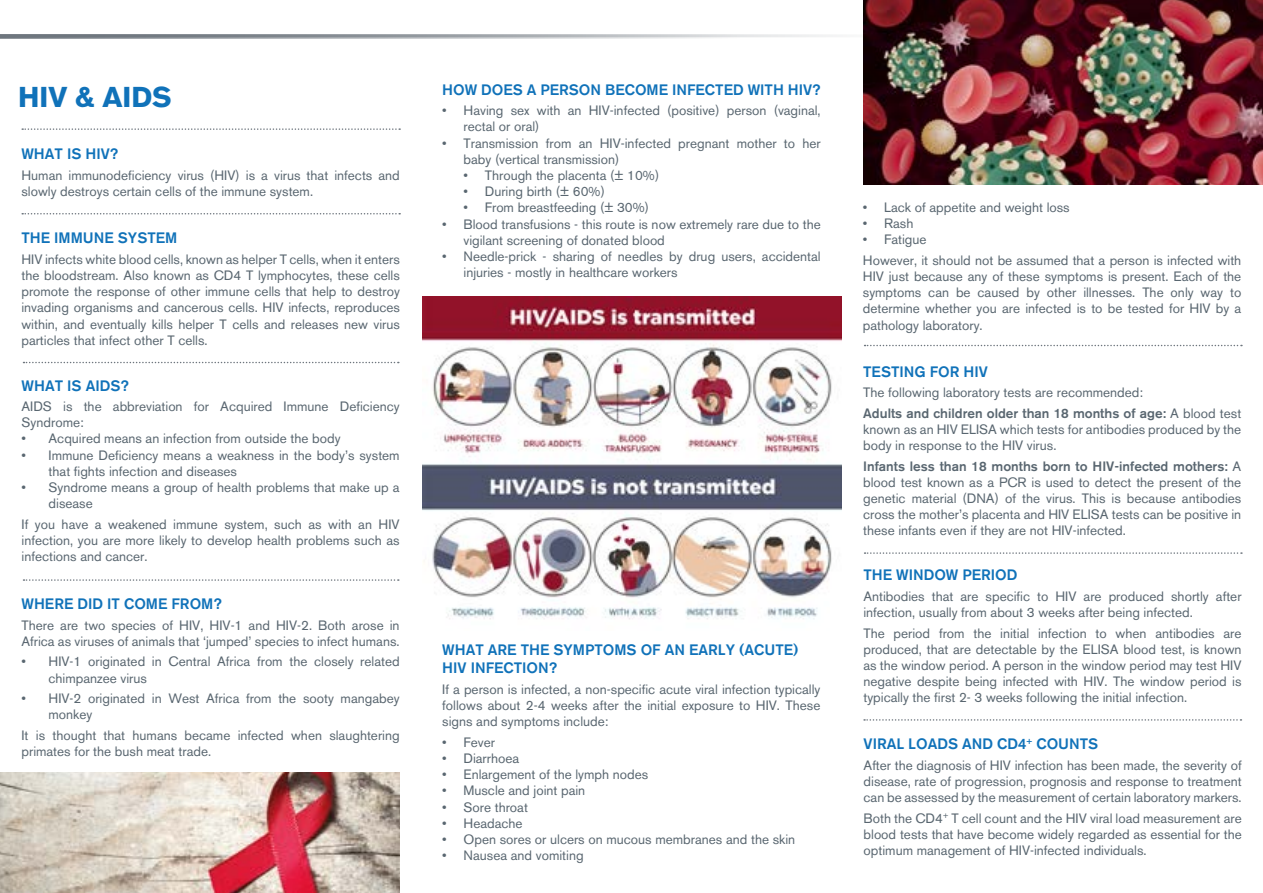
<style>
.page{position:relative;width:1263px;height:893px;background:#fff}
.page>*{position:absolute;margin:0;border:0;box-sizing:border-box;transform-origin:0 0}
.t1{font:700 28.5px "Akzidenz Grotesk BQ";color:#1072b9}
.t2{font:500 15px/18px "Akzidenz Grotesk BQ";color:#1072b9}
.t3{font:13.5px/16.2px "Akzidenz Grotesk BQ";color:#596670}
.s1{font-weight:500}
</style>
<div class="page">
<img style="left:422px;top:297px;width:420px;height:323px">
<svg style="left:22px;top:128px;width:378px;height:2px"></svg>
<svg style="left:22px;top:213px;width:378px;height:1px"></svg>
<svg style="left:864px;top:719px;width:377px;height:2px"></svg>
<svg style="left:864px;top:552px;width:378px;height:2px"></svg>
<svg style="left:0;top:34px;width:840px;height:5px;background:#afb4b8"></svg>
<svg style="left:24px;top:362px;width:375px;height:1px"></svg>
<svg style="left:24px;top:579px;width:375px;height:2px"></svg>
<img style="left:863px;top:0;width:400px;height:184px">
<img style="left:0;top:773px;width:400px;height:120px">
<svg style="left:864px;top:345px;width:378px;height:1px"></svg>
<h1 class="t1" style="left:18px;top:81px;width:155px">HIV &amp; AIDS</h1>
<p class="t2" style="left:21px;top:145px;width:98px">WHAT IS HIV?</p>
<p class="t3" style="left:21px;top:167px;width:380px">Human immunodeficiency virus (HIV) is a virus that infects and slowly destroys certain cells of the immune system.</p>
<p class="t2" style="left:21px;top:229px;width:157px">THE IMMUNE SYSTEM</p>
<p class="t3" style="left:21px;top:251px;width:380px;text-align:justify">HIV infects white blood cells, known as helper T cells, when it enters the bloodstream. Also known as CD4 T lymphocytes, these cells promote the response of other immune cells that help to destroy invading organisms and cancerous cells. HIV infects, reproduces within, and eventually kills helper T cells and releases new virus particles that infect other T cells.</p>
<p class="t2" style="left:22px;top:376px;width:109px">WHAT IS AIDS?</p>
<p class="t3" style="left:22px;top:398px;width:380px">AIDS is the abbreviation for Acquired Immune Deficiency<br>Syndrome:</p>
<p class="t3" style="left:22px;top:431px;width:320px">• Acquired means an infection from outside the body</p>
<p class="t3" style="left:49px;top:447px;width:353px;text-indent:-27px">• Immune Deficiency means a weakness in the body’s system that fights infection and diseases</p>
<p class="t3" style="left:49px;top:479px;width:353px;text-indent:-27px">• Syndrome means a group of health problems that make up a disease</p>
<p class="t3" style="left:22px;top:516px;width:380px;text-align:justify">If you have a weakened immune system, such as with an HIV infection, you are more likely to develop health problems such as infections and cancer.</p>
<p class="t2" style="left:22px;top:595px;width:202px">WHERE DID IT COME FROM?</p>
<p class="t3" style="left:22px;top:617px;width:380px">There are two species of HIV, HIV-1 and HIV-2. Both arose in<br>Africa as viruses of animals that ‘jumped’ species to infect humans.</p>
<p class="t3" style="left:49px;top:654px;width:353px;text-indent:-27px">• HIV-1 originated in Central Africa from the closely related chimpanzee virus</p>
<p class="t3" style="left:49px;top:690px;width:353px;text-indent:-27px">• HIV-2 originated in West Africa from the sooty mangabey monkey</p>
<p class="t3" style="left:22px;top:727px;width:380px">It is thought that humans became infected when slaughtering primates for the bush meat trade.</p>
<p class="t2" style="left:442px;top:80px;width:380px">HOW DOES A PERSON BECOME INFECTED WITH HIV?</p>
<p class="t3" style="left:463px;top:102px;width:359px;text-indent:-21px">• Having sex with an HIV-infected (positive) person (vaginal, rectal or oral)</p>
<p class="t3" style="left:463px;top:135px;width:359px;text-indent:-21px">• Transmission from an HIV-infected pregnant mother to her baby (vertical transmission)</p>
<p class="t3" style="left:463px;top:167px;width:197px">• Through the placenta (± 10%)</p>
<p class="t3" style="left:463px;top:183px;width:143px">• During birth (± 60%)</p>
<p class="t3" style="left:463px;top:200px;width:187px">• From breastfeeding (± 30%)</p>
<p class="t3" style="left:463px;top:216px;width:359px;text-indent:-21px">• Blood transfusions - this route is now extremely rare due to the vigilant screening of donated blood</p>
<p class="t3" style="left:463px;top:248px;width:359px;text-indent:-21px">• Needle-prick - sharing of needles by drug users, accidental injuries - mostly in healthcare workers</p>
<p class="t2" style="left:442px;top:641px;width:358px">WHAT ARE THE SYMPTOMS OF AN EARLY (ACUTE)<br>HIV INFECTION?</p>
<p class="t3" style="left:442px;top:681px;width:380px;text-align:justify">If a person is infected, a non-specific acute viral infection typically follows about 2-4 weeks after the initial exposure to HIV. These signs and symptoms include:</p>
<p class="t3" style="left:442px;top:734px;width:54px">• Fever</p>
<p class="t3" style="left:442px;top:750px;width:78px">• Diarrhoea</p>
<p class="t3" style="left:442px;top:766px;width:208px">• Enlargement of the lymph nodes</p>
<p class="t3" style="left:442px;top:783px;width:145px">• Muscle and joint pain</p>
<p class="t3" style="left:442px;top:799px;width:87px">• Sore throat</p>
<p class="t3" style="left:442px;top:815px;width:82px">• Headache</p>
<p class="t3" style="left:442px;top:831px;width:354px">• Open sores or ulcers on mucous membranes and the skin</p>
<p class="t3" style="left:442px;top:847px;width:143px">• Nausea and vomiting</p>
<p class="t3" style="left:863px;top:199px;width:208px">• Lack of appetite and weight loss</p>
<p class="t3" style="left:863px;top:215px;width:52px">• Rash</p>
<p class="t3" style="left:863px;top:229px;width:380px;line-height:20.4px">• Fatigue<br>However, it should not be assumed that a person is infected with</p>
<p class="t3" style="left:863px;top:268px;width:380px;text-align:justify">HIV just because any of these symptoms is present. Each of the symptoms can be caused by other illnesses. The only way to determine whether you are infected is to be tested for HIV by a pathology laboratory.</p>
<p class="t2" style="left:863px;top:362px;width:126px">TESTING FOR HIV</p>
<p class="t3" style="left:863px;top:382px;width:380px;line-height:20.4px">The following laboratory tests are recommended:<br><span class="s1">Adults and children older than 18 months of age:</span> A blood test</p>
<p class="t3" style="left:863px;top:421px;width:380px">known as an HIV ELISA which tests for antibodies produced by the body in response to the HIV virus.</p>
<p class="t3" style="left:863px;top:458px;width:380px;text-align:justify"><span class="s1">Infants less than 18 months born to HIV-infected mothers:</span> A blood test known as a PCR is used to detect the present of the genetic material (DNA) of the virus. This is because antibodies cross the mother’s placenta and HIV ELISA tests can be positive in these infants even if they are not HIV-infected.</p>
<p class="t2" style="left:863px;top:566px;width:156px">THE WINDOW PERIOD</p>
<p class="t3" style="left:863px;top:588px;width:380px">Antibodies that are specific to HIV are produced shortly after infection, usually from about 3 weeks after being infected.</p>
<p class="t3" style="left:863px;top:625px;width:380px;text-align:justify">The period from the initial infection to when antibodies are produced, that are detectable by the ELISA blood test, is known as the window period. A person in the window period may test HIV negative despite being infected with HIV. The window period is typically the first 2- 3 weeks following the initial infection.</p>
<p class="t2" style="left:864px;top:735px;width:236px">VIRAL LOADS AND CD4<sup>+</sup> COUNTS</p>
<p class="t3" style="left:864px;top:757px;width:380px;text-align:justify">After the diagnosis of HIV infection has been made, the severity of disease, rate of progression, prognosis and response to treatment can be assessed by the measurement of certain laboratory markers.</p>
<p class="t3" style="left:864px;top:810px;width:380px;text-align:justify">Both the CD4<sup>+</sup> T cell count and the HIV viral load measurement are blood tests that have become widely regarded as essential for the optimum management of HIV-infected individuals.</p>
</div>
